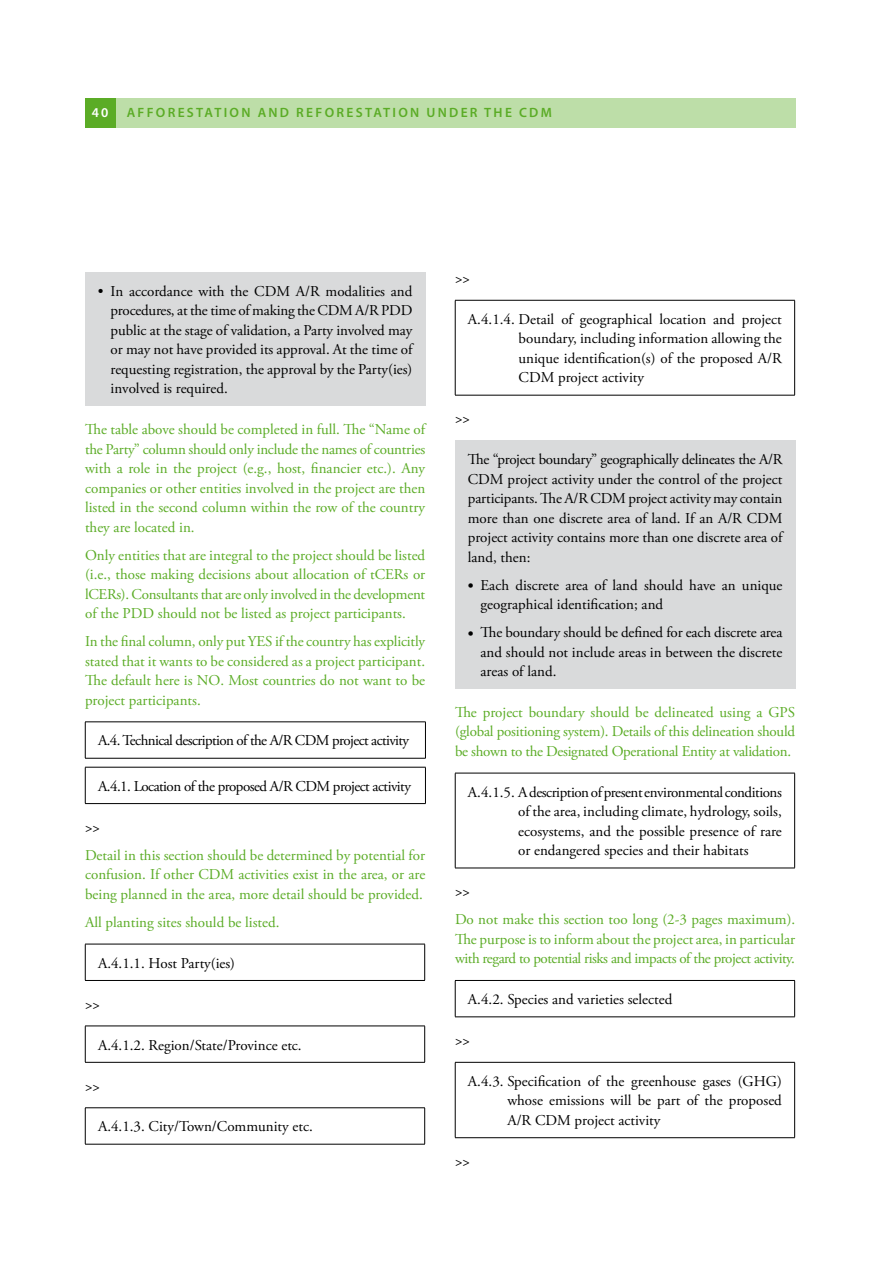
<style>
.page{position:relative;width:893px;height:1263px;background:#fff}
.page>*{position:absolute;margin:0;border:0;box-sizing:border-box;transform-origin:0 0}
.t1{font:15px/19.5px "Adobe Garamond Pro";color:#000;text-align:justify}
.t2{font:15px/19.5px "Adobe Garamond Pro";color:#5bac26;text-align:justify}
.t3{font:15px "Adobe Garamond Pro";letter-spacing:-.04em;color:#000}
.t4{font:15px "Adobe Garamond Pro";letter-spacing:-.035em;color:#000}
.t5{font:600 13.5px "Myriad Pro";letter-spacing:.17em;color:#5bac26}
.t6{font:600 13.5px "Myriad Pro";color:#fff}
.s1{font-family:"Myriad Pro";font-size:21px}
</style>
<div class="page">
<div style="left:112px;top:98px;width:683px;height:30px;background:#bddea8"></div>
<div style="left:85px;top:98px;width:30px;height:30px;background:#5bac26"></div>
<div style="left:85px;top:272px;width:340px;height:134px;background:#d9dadb"></div>
<hr style="left:85px;top:722px;width:341px;height:1px;background:#000">
<hr style="left:85px;top:722px;width:1px;height:36px;background:#000">
<hr style="left:425px;top:722px;width:1px;height:36px;background:#000">
<hr style="left:85px;top:758px;width:341px;height:1px;background:#000">
<hr style="left:85px;top:767px;width:341px;height:1px;background:#000">
<hr style="left:85px;top:767px;width:1px;height:36px;background:#000">
<hr style="left:425px;top:767px;width:1px;height:36px;background:#000">
<hr style="left:85px;top:803px;width:341px;height:1px;background:#000">
<hr style="left:85px;top:944px;width:340px;height:1px;background:#000">
<hr style="left:85px;top:944px;width:1px;height:36px;background:#000">
<hr style="left:424px;top:944px;width:1px;height:36px;background:#000">
<hr style="left:85px;top:980px;width:340px;height:1px;background:#000">
<hr style="left:85px;top:1026px;width:340px;height:1px;background:#000">
<hr style="left:85px;top:1026px;width:1px;height:36px;background:#000">
<hr style="left:424px;top:1026px;width:1px;height:36px;background:#000">
<hr style="left:85px;top:1062px;width:340px;height:1px;background:#000">
<hr style="left:85px;top:1107px;width:340px;height:1px;background:#000">
<hr style="left:85px;top:1108px;width:1px;height:36px;background:#000">
<hr style="left:424px;top:1108px;width:1px;height:36px;background:#000">
<hr style="left:85px;top:1144px;width:340px;height:1px;background:#000">
<hr style="left:455px;top:300px;width:340px;height:1px;background:#000">
<hr style="left:455px;top:300px;width:1px;height:95px;background:#000">
<hr style="left:794px;top:300px;width:1px;height:95px;background:#000">
<hr style="left:455px;top:395px;width:340px;height:1px;background:#000">
<div style="left:455px;top:440px;width:340px;height:249px;background:#d9dadb"></div>
<hr style="left:455px;top:773px;width:340px;height:1px;background:#000">
<hr style="left:455px;top:773px;width:1px;height:95px;background:#000">
<hr style="left:794px;top:773px;width:1px;height:95px;background:#000">
<hr style="left:455px;top:868px;width:340px;height:1px;background:#000">
<hr style="left:455px;top:980px;width:340px;height:1px;background:#000">
<hr style="left:455px;top:981px;width:1px;height:36px;background:#000">
<hr style="left:794px;top:981px;width:1px;height:36px;background:#000">
<hr style="left:455px;top:1016px;width:340px;height:1px;background:#000">
<hr style="left:455px;top:1062px;width:340px;height:1px;background:#000">
<hr style="left:455px;top:1062px;width:1px;height:75px;background:#000">
<hr style="left:794px;top:1062px;width:1px;height:75px;background:#000">
<hr style="left:455px;top:1137px;width:340px;height:1px;background:#000">
<p class="t6" style="left:92px;top:104px;width:18px">40</p>
<p class="t5" style="left:127px;top:104px;width:427px">AFFORESTATION AND REFORESTATION UNDER THE CDM</p>
<p class="t1" style="left:111px;top:282px;width:303px;text-indent:-13px">• In accordance with the CDM A/R modalities and procedures, at the time of making the CDM A/R PDD public at the stage of validation, a Party involved may or may not have provided its approval. At the time of requesting registration, the approval by the Party(ies) involved is required.</p>
<p class="t2" style="left:85px;top:420px;width:342px">The table above should be completed in full. The “Name of the Party” column should only include the names of countries with a role in the project (e.g., host, financier etc.). Any companies or other entities involved in the project are then listed in the second column within the row of the country they are located in.</p>
<p class="t2" style="left:85px;top:546px;width:342px">Only entities that are integral to the project should be listed (i.e., those making decisions about allocation of tCERs or lCERs). Consultants that are only involved in the development of the PDD should not be listed as project participants.</p>
<p class="t2" style="left:85px;top:632px;width:342px">In the final column, only put YES if the country has explicitly stated that it wants to be considered as a project participant.<br>The default here is NO. Most countries do not want to be project participants.</p>
<p class="t3" style="left:98px;top:732px;width:313px">A.4. Technical description of the A/R CDM project activity</p>
<p class="t4" style="left:98px;top:777px;width:314px">A.4.1. Location of the proposed A/R CDM project activity</p>
<p class="t1" style="left:85px;top:818px;width:16px">&gt;&gt;</p>
<p class="t2" style="left:85px;top:846px;width:342px">Detail in this section should be determined by potential for confusion. If other CDM activities exist in the area, or are being planned in the area, more detail should be provided.</p>
<p class="t2" style="left:85px;top:913px;width:196px">All planting sites should be listed.</p>
<p class="t1" style="left:98px;top:954px;width:139px">A.4.1.1. Host Party(ies)</p>
<p class="t1" style="left:85px;top:995px;width:16px">&gt;&gt;</p>
<p class="t1" style="left:98px;top:1035px;width:205px">A.4.1.2. Region/State/Province etc.</p>
<p class="t1" style="left:85px;top:1076px;width:16px">&gt;&gt;</p>
<p class="t1" style="left:98px;top:1117px;width:216px">A.4.1.3. City/Town/Community etc.</p>
<p class="t1" style="left:455px;top:269px;width:16px">&gt;&gt;</p>
<p class="t1" style="left:519px;top:310px;width:265px;text-indent:-51px">A.4.1.4. Detail of geographical location and project boundary, including information allowing the unique identification(s) of the proposed A/R CDM project activity</p>
<p class="t1" style="left:455px;top:409px;width:16px">&gt;&gt;</p>
<p class="t1" style="left:468px;top:450px;width:316px">The “project boundary” geographically delineates the A/R CDM project activity under the control of the project participants. The A/R CDM project activity may contain more than one discrete area of land. If an A/R CDM project activity contains more than one discrete area of land, then:</p>
<p class="t1" style="left:480px;top:576px;width:303px;text-indent:-13px"><span class="s1">•</span> Each discrete area of land should have an unique geographical identification; and</p>
<p class="t1" style="left:480px;top:623px;width:303px;text-indent:-13px"><span class="s1">•</span> The boundary should be defined for each discrete area and should not include areas in between the discrete areas of land.</p>
<p class="t2" style="left:455px;top:703px;width:342px">The project boundary should be delineated using a GPS (global positioning system). Details of this delineation should be shown to the Designated Operational Entity at validation.</p>
<p class="t1" style="left:518px;top:783px;width:265px;text-indent:-50px">A.4.1.5. A description of present environmental conditions of the area, including climate, hydrology, soils, ecosystems, and the possible presence of rare or endangered species and their habitats</p>
<p class="t1" style="left:455px;top:882px;width:16px">&gt;&gt;</p>
<p class="t2" style="left:455px;top:910px;width:342px">Do not make this section too long (2-3 pages maximum).<br>The purpose is to inform about the project area, in particular with regard to potential risks and impacts of the project activity.</p>
<p class="t1" style="left:468px;top:990px;width:206px">A.4.2. Species and varieties selected</p>
<p class="t1" style="left:455px;top:1031px;width:16px">&gt;&gt;</p>
<p class="t1" style="left:507px;top:1072px;width:276px;text-indent:-39px">A.4.3. Specification of the greenhouse gases (GHG) whose emissions will be part of the proposed A/R CDM project activity</p>
<p class="t1" style="left:455px;top:1152px;width:16px">&gt;&gt;</p>
</div>
